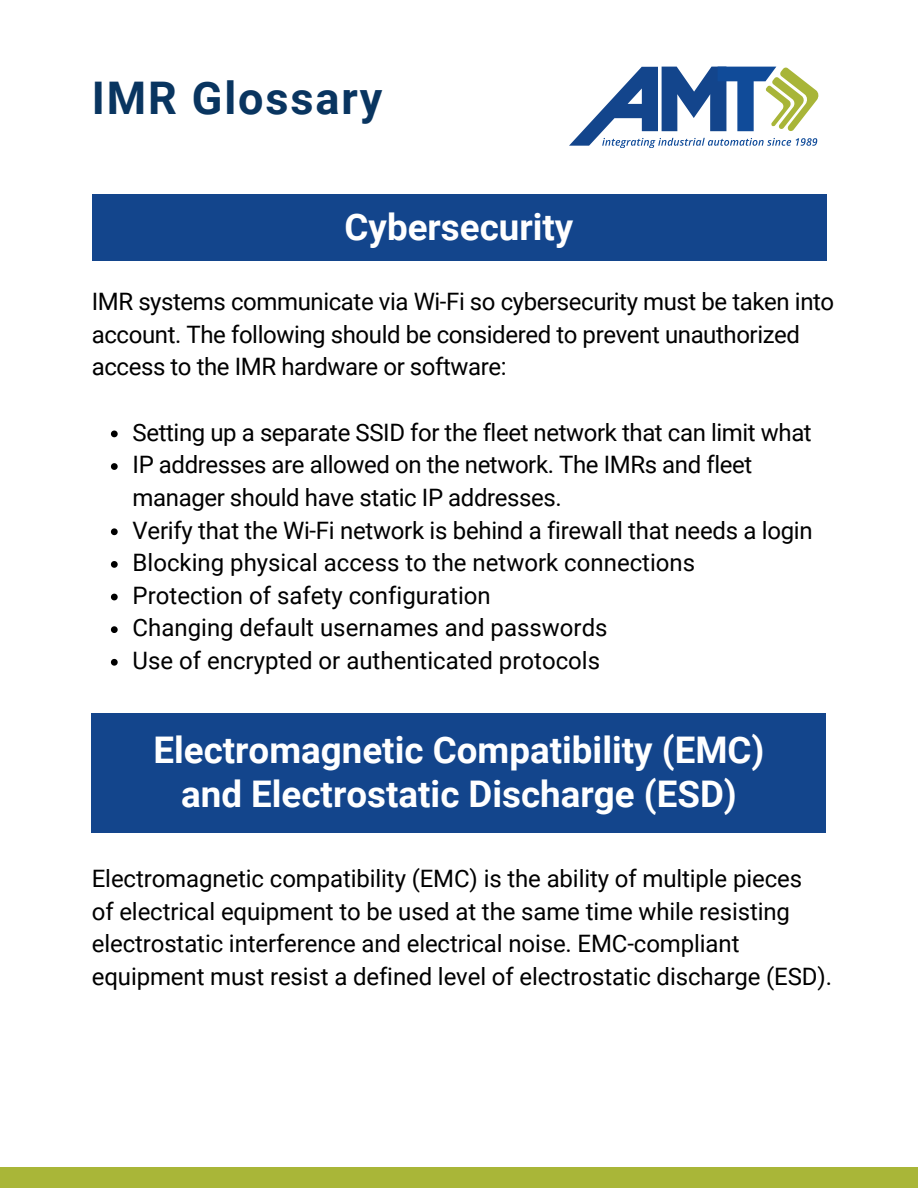
<style>
.page{position:relative;width:918px;height:1188px;background:#fff}
.page>*{position:absolute;margin:0;border:0;box-sizing:border-box;transform-origin:0 0}
.t1{font:700 45px "Roboto";letter-spacing:.04em;color:#093560}
.t2{font:700 36.75px "Roboto";color:#fff}
.t3{font:24px/32.7px "Roboto";letter-spacing:-.005em;color:#000}
</style>
<div class="page">
<div style="left:92px;top:194px;width:734px;height:67px;background:#13458c"></div>
<svg style="left:111px;top:431px;width:7px;height:6px"></svg>
<svg style="left:111px;top:463px;width:7px;height:7px"></svg>
<svg style="left:111px;top:528px;width:7px;height:7px"></svg>
<svg style="left:111px;top:561px;width:7px;height:7px"></svg>
<svg style="left:111px;top:594px;width:7px;height:6px"></svg>
<svg style="left:111px;top:626px;width:7px;height:7px"></svg>
<svg style="left:111px;top:659px;width:7px;height:7px"></svg>
<div style="left:92px;top:714px;width:734px;height:119px;background:#13458c"></div>
<div style="left:0;top:1167px;width:918px;height:21px;background:#a9b638"></div>
<svg style="left:569px;top:67px;width:250px;height:81px"></svg>
<p class="t1" style="left:92px;top:72px;width:292px">IMR Glossary</p>
<p class="t2" style="left:345px;top:206px;width:230px">Cybersecurity</p>
<p class="t3" style="left:92px;top:286px;width:744px">IMR systems communicate via Wi-Fi so cybersecurity must be taken into account. The following should be considered to prevent unauthorized access to the IMR hardware or software:</p>
<p class="t3" style="left:133px;top:416px;width:681px">Setting up a separate SSID for the fleet network that can limit what</p>
<p class="t3" style="left:133px;top:449px;width:621px">IP addresses are allowed on the network. The IMRs and fleet manager should have static IP addresses.</p>
<p class="t3" style="left:133px;top:514px;width:682px">Verify that the Wi-Fi network is behind a firewall that needs a login</p>
<p class="t3" style="left:133px;top:547px;width:564px">Blocking physical access to the network connections</p>
<p class="t3" style="left:133px;top:579px;width:360px">Protection of safety configuration</p>
<p class="t3" style="left:133px;top:612px;width:477px">Changing default usernames and passwords</p>
<p class="t3" style="left:133px;top:644px;width:469px">Use of encrypted or authenticated protocols</p>
<p class="t2" style="left:153px;top:729px;width:613px">Electromagnetic Compatibility (EMC)</p>
<p class="t2" style="left:181px;top:773px;width:557px">and Electrostatic Discharge (ESD)</p>
<p class="t3" style="left:92px;top:862px;width:712px">Electromagnetic compatibility (EMC) is the ability of multiple pieces</p>
<p class="t3" style="left:92px;top:895px;width:742px">of electrical equipment to be used at the same time while resisting electrostatic interference and electrical noise. EMC-compliant equipment must resist a defined level of electrostatic discharge (ESD).</p>
</div>
